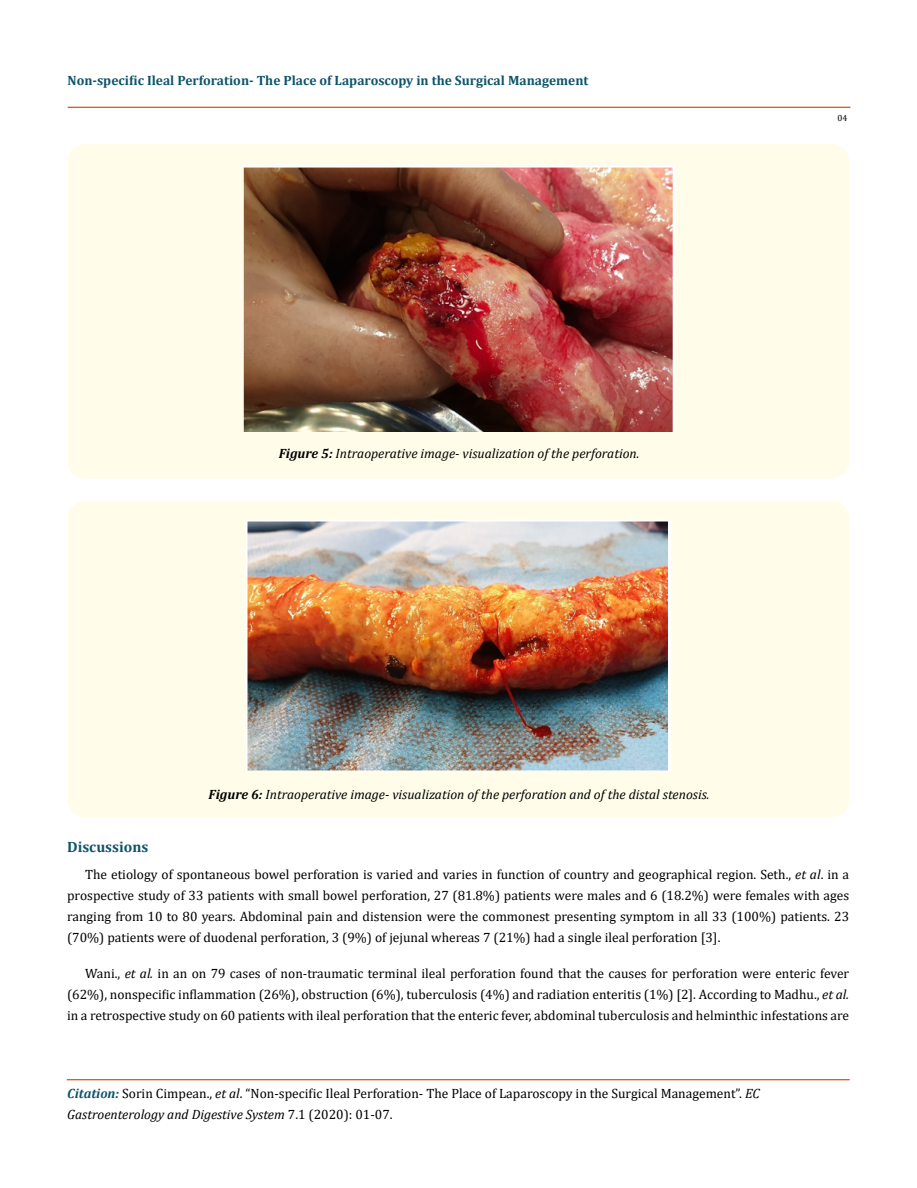
<style>
.page{position:relative;width:917px;height:1188px;background:#fff}
.page>*{position:absolute;margin:0;border:0;box-sizing:border-box;transform-origin:0 0}
.t1{font:700 15px "Cambria";color:#0e546a}
.t2{font:13.5px/21px "Cambria";color:#000;text-align:justify}
.t3{font:italic 13.5px "Cambria";color:#000}
.t4{font:700 13.5px "Cambria";color:#0e546a}
.t5{font:9px "Cambria";color:#000}
.s1{font-weight:700}
.s2{font-style:italic}
.s3{font-weight:700;font-style:italic;color:#0e546a}
</style>
<div class="page">
<div style="left:68px;top:107px;width:782px;height:1px;border:1px solid #e05d1a"></div>
<div style="left:68px;top:144px;width:781px;height:335px;background:#fffde9;border-radius:18px"></div>
<img style="left:243px;top:167px;width:431px;height:265px">
<div style="left:68px;top:501px;width:781px;height:316px;background:#fffde9;border-radius:18px"></div>
<img style="left:246px;top:520px;width:425px;height:251px">
<hr style="left:67px;top:1080px;width:782px;height:1px;background:#e05d1a">
<div style="left:67px;top:1079px;width:782px;height:1px;border:1px solid #e05d1a"></div>
<p class="t4" style="left:67px;top:71px;width:522px">Non-specific Ileal Perforation- The Place of Laparoscopy in the Surgical Management</p>
<p class="t3" style="left:279px;top:444px;width:362px"><span class="s1">Figure 5:</span> Intraoperative image- visualization of the perforation.</p>
<p class="t5" style="left:837px;top:113px;width:11px">04</p>
<p class="t3" style="left:208px;top:784px;width:502px"><span class="s1">Figure 6:</span> Intraoperative image- visualization of the perforation and of the distal stenosis.</p>
<p class="t1" style="left:67px;top:836px;width:83px">Discussions</p>
<p class="t2" style="left:67px;top:864px;width:783px;text-indent:18px">The etiology of spontaneous bowel perforation is varied and varies in function of country and geographical region. Seth., <span class="s2">et al</span>. in a prospective study of 33 patients with small bowel perforation, 27 (81.8%) patients were males and 6 (18.2%) were females with ages ranging from 10 to 80 years. Abdominal pain and distension were the commonest presenting symptom in all 33 (100%) patients. 23 (70%) patients were of duodenal perforation, 3 (9%) of jejunal whereas 7 (21%) had a single ileal perforation [3].</p>
<p class="t2" style="left:67px;top:963px;width:783px;text-indent:18px">Wani., <span class="s2">et al.</span> in an on 79 cases of non-traumatic terminal ileal perforation found that the causes for perforation were enteric fever (62%), nonspecific inflammation (26%), obstruction (6%), tuberculosis (4%) and radiation enteritis (1%) [2]. According to Madhu., <span class="s2">et al. </span>in a retrospective study on 60 patients with ileal perforation that the enteric fever, abdominal tuberculosis and helminthic infestations are</p>
<p class="t2" style="left:67px;top:1083px;width:694px"><span class="s3">Citation:</span> Sorin Cimpean., <span class="s2">et al</span>. “Non-specific Ileal Perforation- The Place of Laparoscopy in the Surgical Management”. <span class="s2">EC<br>Gastroenterology and Digestive System</span> 7.1 (2020): 01-07.</p>
</div>
